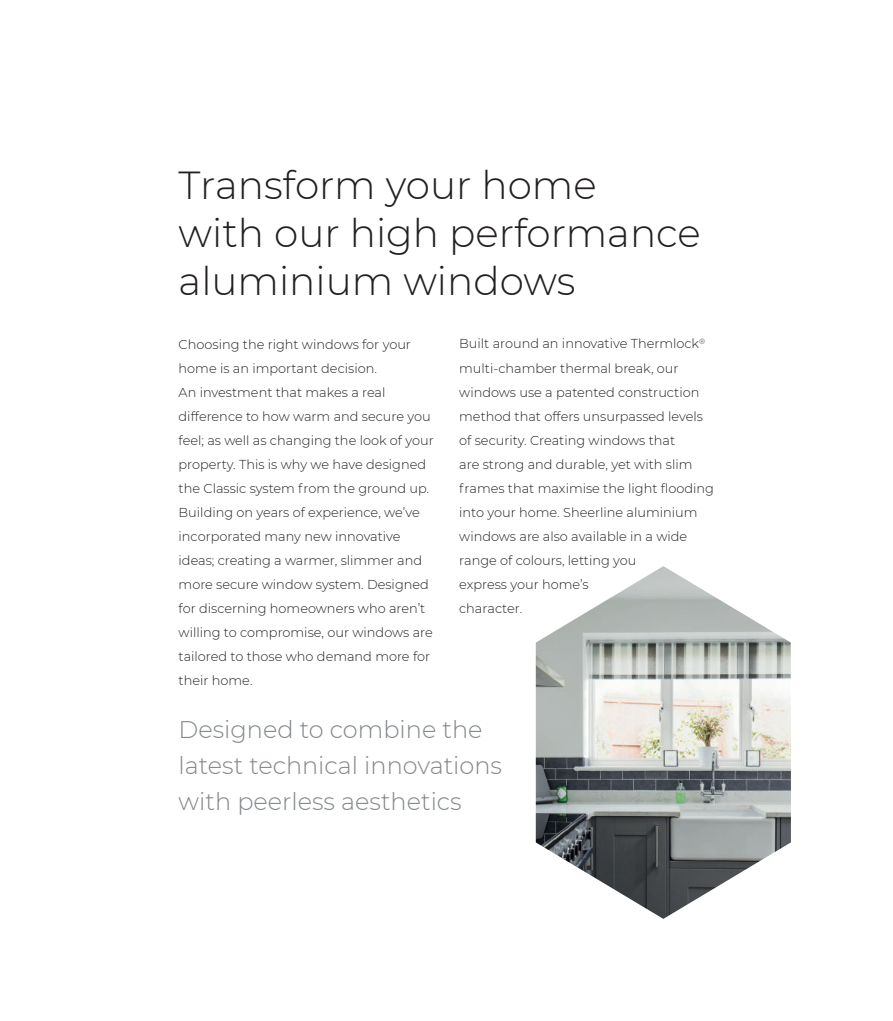
<style>
.page{position:relative;width:893px;height:1021px;background:#fff}
.page>*{position:absolute;margin:0;border:0;box-sizing:border-box;transform-origin:0 0}
.t1{font:300 39px/48px "Montserrat";color:#231f20}
.t2{font:300 24px/36px "Montserrat";color:#81878a}
.t3{font:300 12.9px/24px "Montserrat";color:#231f20}
</style>
<div class="page">
<img style="left:536px;top:566px;width:255px;height:352px">
<h1 class="t1" style="left:179px;top:160px;width:524px">Transform your home<br>with our high performance aluminium windows</h1>
<p class="t3" style="left:179px;top:331px;width:257px">Choosing the right windows for your home is an important decision.<br>An investment that makes a real difference to how warm and secure you feel; as well as changing the look of your property. This is why we have designed the Classic system from the ground up.<br>Building on years of experience, we’ve incorporated many new innovative ideas; creating a warmer, slimmer and more secure window system. Designed for discerning homeowners who aren’t willing to compromise, our windows are tailored to those who demand more for their home.</p>
<p class="t3" style="left:459px;top:331px;width:256px">Built around an innovative Thermlock<sup>® </sup>multi-chamber thermal break, our windows use a patented construction method that offers unsurpassed levels of security. Creating windows that<br>are strong and durable, yet with slim frames that maximise the light flooding into your home. Sheerline aluminium windows are also available in a wide range of colours, letting you<br>express your home’s<br>character.</p>
<h2 class="t2" style="left:179px;top:710px;width:325px">Designed to combine the latest technical innovations with peerless aesthetics</h2>
</div>
